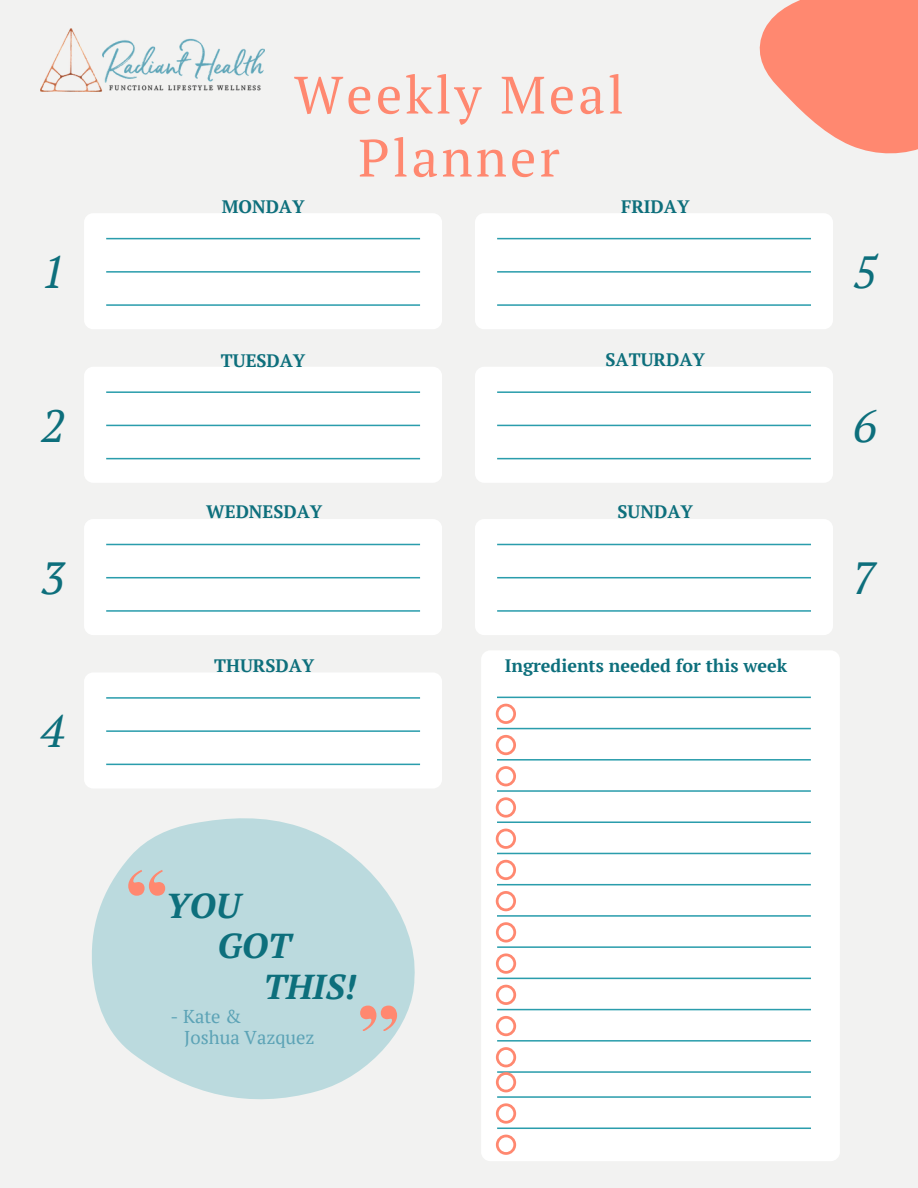
<style>
.page{position:relative;width:918px;height:1188px;background:#f2f2f1}
.page>*{position:absolute;margin:0;border:0;box-sizing:border-box;transform-origin:0 0}
.t1{font:52.5px/63px "PT Serif";letter-spacing:.06em;color:#ff8870;text-align:center}
.t2{font:italic 45px "PT Serif";color:#0d6f7c}
.t3{font:italic 700 34.5px "PT Serif";color:#0d6f7c}
.t4{font:18.6px "PT Serif";color:#5ca3b6}
.t5{font:700 18px "PT Serif";color:#0d6f7c}
</style>
<div class="page">
<div style="left:84px;top:213px;width:358px;height:116px;background:#fff;border-radius:9px"></div>
<svg style="left:106px;top:238px;width:314px;height:1px"></svg>
<svg style="left:106px;top:271px;width:314px;height:2px"></svg>
<svg style="left:106px;top:304px;width:314px;height:2px"></svg>
<div style="left:84px;top:367px;width:358px;height:116px;background:#fff;border-radius:9px"></div>
<svg style="left:106px;top:391px;width:314px;height:2px"></svg>
<svg style="left:106px;top:425px;width:314px;height:1px"></svg>
<svg style="left:106px;top:458px;width:314px;height:1px"></svg>
<div style="left:84px;top:519px;width:358px;height:116px;background:#fff;border-radius:9px"></div>
<svg style="left:106px;top:544px;width:314px;height:1px"></svg>
<svg style="left:106px;top:577px;width:314px;height:1px"></svg>
<svg style="left:106px;top:610px;width:314px;height:2px"></svg>
<div style="left:84px;top:672px;width:358px;height:117px;background:#fff;border-radius:9px"></div>
<svg style="left:106px;top:697px;width:314px;height:2px"></svg>
<svg style="left:106px;top:730px;width:314px;height:2px"></svg>
<svg style="left:106px;top:764px;width:314px;height:1px"></svg>
<div style="left:475px;top:213px;width:358px;height:116px;background:#fff;border-radius:9px"></div>
<svg style="left:497px;top:238px;width:314px;height:1px"></svg>
<svg style="left:497px;top:271px;width:314px;height:2px"></svg>
<svg style="left:497px;top:304px;width:314px;height:2px"></svg>
<div style="left:475px;top:367px;width:358px;height:116px;background:#fff;border-radius:9px"></div>
<svg style="left:497px;top:391px;width:314px;height:2px"></svg>
<svg style="left:497px;top:425px;width:314px;height:1px"></svg>
<svg style="left:497px;top:458px;width:314px;height:1px"></svg>
<div style="left:475px;top:519px;width:358px;height:116px;background:#fff;border-radius:9px"></div>
<svg style="left:497px;top:544px;width:314px;height:1px"></svg>
<svg style="left:497px;top:577px;width:314px;height:1px"></svg>
<svg style="left:497px;top:610px;width:314px;height:2px"></svg>
<svg style="left:92px;top:818px;width:323px;height:281px;fill:#bbdade"></svg>
<svg style="left:128px;top:870px;width:37px;height:26px"></svg>
<svg style="left:360px;top:1006px;width:37px;height:25px"></svg>
<div style="left:481px;top:650px;width:359px;height:511px;background:#fff;border-radius:9px"></div>
<svg style="left:497px;top:697px;width:314px;height:1px"></svg>
<svg style="left:496px;top:704px;width:315px;height:25px"></svg>
<svg style="left:496px;top:735px;width:315px;height:88px"></svg>
<svg style="left:496px;top:829px;width:315px;height:25px"></svg>
<svg style="left:496px;top:860px;width:315px;height:25px"></svg>
<svg style="left:496px;top:891px;width:315px;height:88px"></svg>
<svg style="left:496px;top:985px;width:315px;height:25px"></svg>
<svg style="left:496px;top:1135px;width:20px;height:20px"></svg>
<svg style="left:496px;top:1016px;width:315px;height:113px"></svg>
<svg style="left:760px;top:0;width:158px;height:153px"></svg>
<img style="left:41px;top:29px;width:223px;height:63px">
<p class="t1" style="left:294px;top:62px;width:331px">Weekly Meal<br>Planner</p>
<p class="t5" style="left:222px;top:194px;width:84px">MONDAY</p>
<p class="t5" style="left:621px;top:194px;width:70px">FRIDAY</p>
<p class="t2" style="left:41px;top:241px;width:25px">1</p>
<p class="t2" style="left:853px;top:241px;width:25px">5</p>
<p class="t5" style="left:221px;top:348px;width:86px">TUESDAY</p>
<p class="t5" style="left:606px;top:347px;width:101px">SATURDAY</p>
<p class="t2" style="left:41px;top:395px;width:25px">2</p>
<p class="t2" style="left:853px;top:395px;width:25px">6</p>
<p class="t5" style="left:206px;top:499px;width:118px">WEDNESDAY</p>
<p class="t5" style="left:618px;top:499px;width:77px">SUNDAY</p>
<p class="t2" style="left:41px;top:548px;width:25px">3</p>
<p class="t2" style="left:853px;top:548px;width:25px">7</p>
<p class="t5" style="left:214px;top:653px;width:102px">THURSDAY</p>
<p class="t5" style="left:505px;top:653px;width:284px">Ingredients needed for this week</p>
<p class="t2" style="left:41px;top:701px;width:25px">4</p>
<p class="t3" style="left:166px;top:882px;width:76px">YOU</p>
<p class="t3" style="left:217px;top:922px;width:75px">GOT</p>
<p class="t3" style="left:263px;top:963px;width:95px">THIS!</p>
<p class="t4" style="left:171px;top:1004px;width:72px">- Kate &amp;</p>
<p class="t4" style="left:184px;top:1025px;width:132px">Joshua Vazquez</p>
</div>
